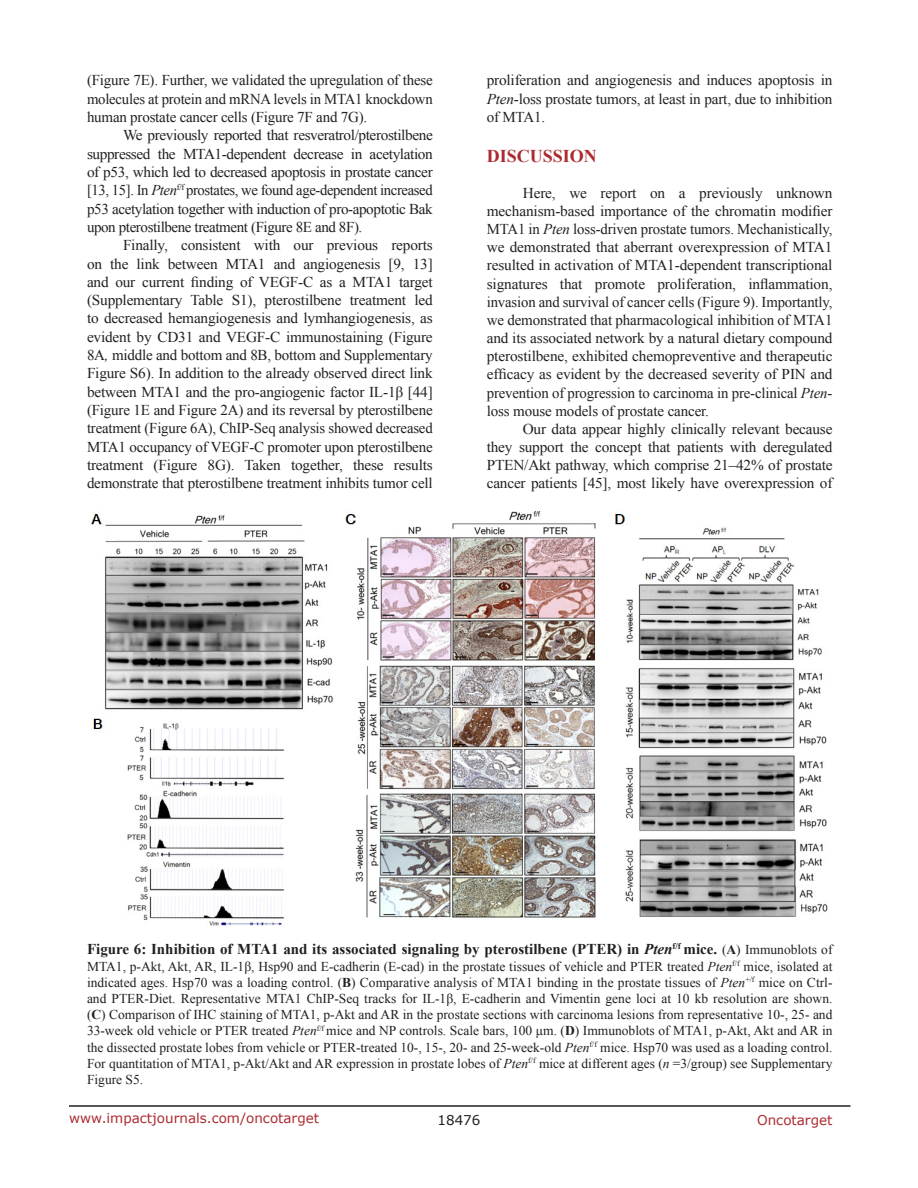
<style>
.page{position:relative;width:918px;height:1188px;background:#fff}
.page>*{position:absolute;margin:0;border:0;box-sizing:border-box;transform-origin:0 0}
.Heading{font:700 18px "Times New Roman";color:#ac2b31}
.BodyText{font:15px/18.3px "Times New Roman";letter-spacing:-.01em;color:#221f22;text-align:justify}
.FigureText{font:700 15px "Times New Roman";color:#221f22}
.FigureText-2{font:13.5px/16.2px "Times New Roman";color:#221f22;text-align:justify}
.t1{font:13.5px "Verdana";color:#ac2b31}
.t2{font:13.5px "Verdana";color:#221f22}
.s1{font-style:italic}
.s2{font-weight:400;font-size:13.5px}
.s3{font-size:13.5px}
.s4{font-weight:700}
</style>
<div class="page">
<hr style="left:69px;top:1105px;width:781px;height:2px;background:#231f20">
<img style="left:92px;top:511px;width:736px;height:415px">
<p class="BodyText" style="left:87px;top:71px;width:347px">(Figure 7E). Further, we validated the upregulation of these molecules at protein and mRNA levels in MTA1 knockdown human prostate cancer cells (Figure 7F and 7G).</p>
<p class="BodyText" style="left:87px;top:126px;width:347px;text-indent:36px">We previously reported that resveratrol/pterostilbene suppressed the MTA1-dependent decrease in acetylation of p53, which led to decreased apoptosis in prostate cancer [13, 15]. In <span class="s1">Pten</span><sup>f/f</sup> prostates, we found age-dependent increased p53 acetylation together with induction of pro-apoptotic Bak upon pterostilbene treatment (Figure 8E and 8F).</p>
<p class="BodyText" style="left:87px;top:236px;width:347px;text-indent:36px">Finally, consistent with our previous reports on the link between MTA1 and angiogenesis [9, 13] and our current finding of VEGF-C as a MTA1 target (Supplementary Table S1), pterostilbene treatment led to decreased hemangiogenesis and lymhangiogenesis, as evident by CD31 and VEGF-C immunostaining (Figure 8A<span class="s1">,</span> middle and bottom and 8B, bottom and Supplementary Figure S6). In addition to the already observed direct link between MTA1 and the pro-angiogenic factor IL-1β [44] (Figure 1E and Figure 2A) and its reversal by pterostilbene treatment (Figure 6A), ChIP-Seq analysis showed decreased MTA1 occupancy of VEGF-C promoter upon pterostilbene treatment (Figure 8G). Taken together, these results demonstrate that pterostilbene treatment inhibits tumor cell</p>
<p class="BodyText" style="left:487px;top:71px;width:347px">proliferation and angiogenesis and induces apoptosis in <span class="s1">Pten</span>-loss prostate tumors, at least in part, due to inhibition of MTA1.</p>
<p class="Heading" style="left:487px;top:143px;width:112px">DISCUSSION</p>
<p class="BodyText" style="left:487px;top:183px;width:347px;text-indent:36px">Here, we report on a previously unknown mechanism-based importance of the chromatin modifier MTA1 in <span class="s1">Pten</span> loss-driven prostate tumors. Mechanistically, we demonstrated that aberrant overexpression of MTA1 resulted in activation of MTA1-dependent transcriptional signatures that promote proliferation, inflammation, invasion and survival of cancer cells (Figure 9). Importantly, we demonstrated that pharmacological inhibition of MTA1 and its associated network by a natural dietary compound pterostilbene, exhibited chemopreventive and therapeutic efficacy as evident by the decreased severity of PIN and prevention of progression to carcinoma in pre-clinical <span class="s1">Pten&shy;</span>loss mouse models of prostate cancer.</p>
<p class="BodyText" style="left:487px;top:420px;width:347px;text-indent:36px">Our data appear highly clinically relevant because they support the concept that patients with deregulated PTEN/Akt pathway, which comprise 21–42% of prostate cancer patients [45], most likely have overexpression of</p>
<p class="FigureText" style="left:87px;top:939px;width:747px">Figure 6: Inhibition of MTA1 and its associated signaling by pterostilbene (PTER) in <span class="s1">Pten</span><sup>f/f</sup> mice. <span class="s2">(</span><span class="s3">A</span><span class="s2">) Immunoblots of</span></p>
<p class="FigureText-2" style="left:87px;top:958px;width:747px">MTA1, p-Akt, Akt, AR, IL-1β, Hsp90 and E-cadherin (E-cad) in the prostate tissues of vehicle and PTER treated <span class="s1">Pten</span><sup>f/f</sup> mice, isolated at indicated ages. Hsp70 was a loading control. (<span class="s4">B</span>) Comparative analysis of MTA1 binding in the prostate tissues of <span class="s1">Pten</span><sup>+/f</sup> mice on Ctrl&shy;and PTER-Diet. Representative MTA1 ChIP-Seq tracks for IL-1β, E-cadherin and Vimentin gene loci at 10 kb resolution are shown. (<span class="s4">C</span>) Comparison of IHC staining of MTA1, p-Akt and AR in the prostate sections with carcinoma lesions from representative 10-, 25- and 33-week old vehicle or PTER treated <span class="s1">Pten</span><sup>f/f</sup> mice and NP controls. Scale bars, 100 μm. (<span class="s4">D</span>) Immunoblots of MTA1, p-Akt, Akt and AR in the dissected prostate lobes from vehicle or PTER-treated 10-, 15-, 20- and 25-week-old <span class="s1">Pten</span><sup>f/f</sup> mice. Hsp70 was used as a loading control.<br>For quantitation of MTA1, p-Akt/Akt and AR expression in prostate lobes of <span class="s1">Pten</span><sup>f/f</sup> mice at different ages (<span class="s1">n</span> =3/group) see Supplementary Figure S5.</p>
<p class="t1" style="left:69px;top:1109px;width:252px">www.impactjournals.com/oncotarget</p>
<p class="t2" style="left:438px;top:1111px;width:44px">18476</p>
<p class="t1" style="left:757px;top:1111px;width:77px">Oncotarget</p>
</div>
